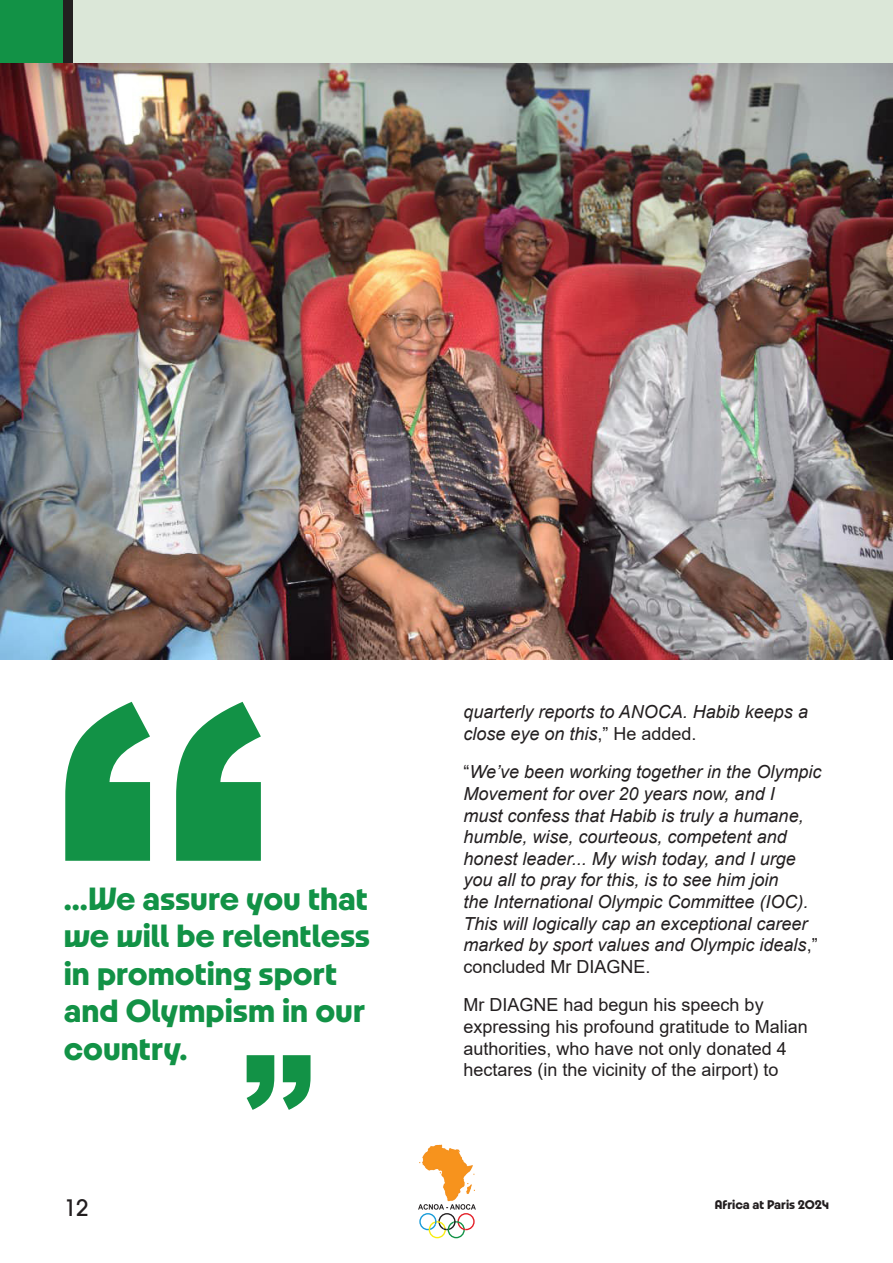
<style>
.page{position:relative;width:893px;height:1263px;background:#fff}
.page>*{position:absolute;margin:0;border:0;box-sizing:border-box;transform-origin:0 0}
.t1{font:34.5px/37.5px "Paris 2024 Variable Regular";color:#129246}
.t2{font:500 22.5px "ITC Avant Garde Std";color:#231f20}
.t3{font:italic 18px/21.6px "Arial";color:#231f20}
.t4{font:18px/21.6px "Arial";color:#231f20}
.t5{font:13.5px "Paris 2024 Variable Regular";color:#231f20}
.s1{font-style:normal}
</style>
<div class="page">
<img style="left:419px;top:1144px;width:56px;height:57px">
<svg style="left:418px;top:1204px;width:58px;height:35px"></svg>
<div style="left:0;top:0;width:64px;height:64px;background:#129246"></div>
<div style="left:64px;top:0;width:10px;height:64px;background:#231f20"></div>
<div style="left:74px;top:0;width:819px;height:64px;background:#dbe7d8"></div>
<img style="left:0;top:64px;width:893px;height:595px">
<svg style="left:65px;top:702px;width:196px;height:159px"></svg>
<svg style="left:247px;top:1055px;width:64px;height:55px"></svg>
<p class="t1" style="left:64px;top:879px;width:308px">...We assure you that we will be relentless in promoting sport and Olympism in our country.</p>
<p class="t2" style="left:64px;top:1193px;width:26px">12</p>
<p class="t3" style="left:463px;top:701px;width:346px">quarterly reports to ANOCA. Habib keeps a close eye on this<span class="s1">,” He added.</span></p>
<p class="t3" style="left:463px;top:761px;width:359px"><span class="s1">“</span>We’ve been working together in the Olympic Movement for over 20 years now, and I<br>must confess that Habib is truly a humane, humble, wise, courteous, competent and honest leader... My wish today, and I urge you all to pray for this, is to see him join<br>the International Olympic Committee (IOC).<br>This will logically cap an exceptional career marked by sport values and Olympic ideals<span class="s1">,” concluded Mr DIAGNE.</span></p>
<p class="t4" style="left:463px;top:994px;width:346px">Mr DIAGNE had begun his speech by expressing his profound gratitude to Malian authorities, who have not only donated 4 hectares (in the vicinity of the airport) to</p>
<p class="t5" style="left:715px;top:1197px;width:116px">Africa at Paris 2024</p>
</div>
